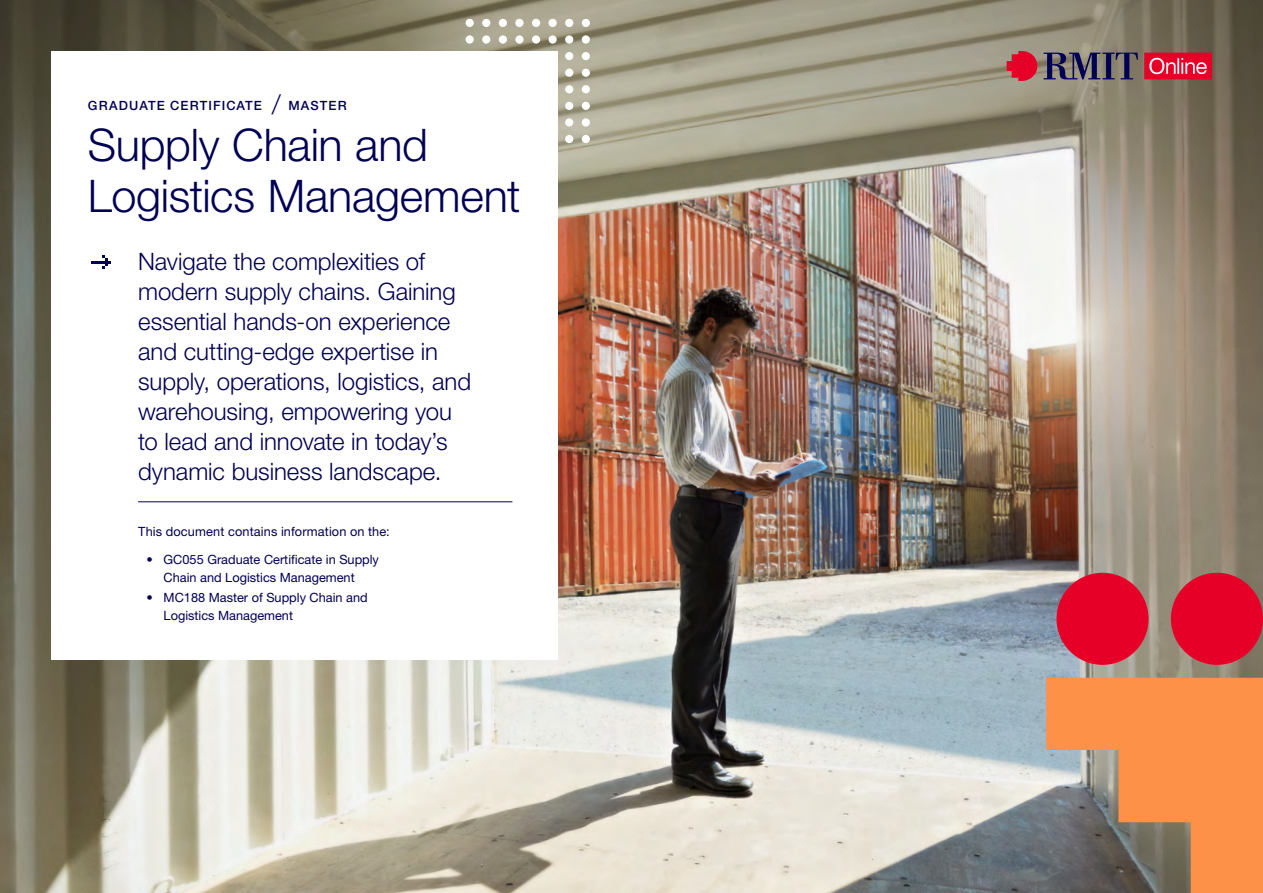
<style>
.page{position:relative;width:1263px;height:893px;background:#fff}
.page>*{position:absolute;margin:0;border:0;box-sizing:border-box;transform-origin:0 0}
.t1{font:300 45px/51px "Helvetica Neue LT Pro";letter-spacing:-.005em;color:#000054}
.t2{font:300 24px/30px "Helvetica Neue LT Pro";letter-spacing:-.005em;color:#000054}
.t3{font:12.75px/18px "Helvetica Neue LT Pro";color:#000054;text-align:center}
.t4{font:500 12.75px "Helvetica Neue LT Std";letter-spacing:.085em;color:#000054}
.s1{font-weight:300;font-size:27px}
</style>
<div class="page">
<img style="left:0;top:0;width:1263px;height:893px">
<svg style="left:1144px;top:53px;width:68px;height:26px;background:#e92a4b"></svg>
<svg style="left:1044px;top:53px;width:94px;height:26px;background:#585368"></svg>
<svg style="left:1007px;top:51px;width:30px;height:30px"></svg>
<div style="left:51px;top:51px;width:507px;height:609px;background:#fff"></div>
<hr style="left:138px;top:501px;width:374px;height:1px;background:#000054">
<hr style="left:91px;top:261px;width:19px;height:3px;background:#000054">
<svg style="left:102px;top:255px;width:5px;height:14px"></svg>
<svg style="left:1046px;top:678px;width:217px;height:215px;background:#cf8755"></svg>
<div style="left:1056px;top:573px;width:92px;height:92px;background:#e60028;border-radius:50%"></div>
<div style="left:1171px;top:573px;width:92px;height:92px;background:#e60028;border-radius:50%"></div>
<div style="left:466px;top:19px;width:8px;height:8px;background:#fff;border-radius:50%"></div>
<div style="left:482px;top:19px;width:8px;height:8px;background:#fff;border-radius:50%"></div>
<div style="left:499px;top:19px;width:8px;height:8px;background:#fff;border-radius:50%"></div>
<div style="left:515px;top:19px;width:9px;height:8px;background:#fff;border-radius:50%"></div>
<div style="left:532px;top:19px;width:8px;height:8px;background:#fff;border-radius:50%"></div>
<div style="left:548px;top:19px;width:9px;height:8px;background:#fff;border-radius:50%"></div>
<div style="left:565px;top:19px;width:8px;height:8px;background:#fff;border-radius:50%"></div>
<div style="left:582px;top:19px;width:8px;height:8px;background:#fff;border-radius:50%"></div>
<div style="left:466px;top:35px;width:8px;height:9px;background:#fff;border-radius:50%"></div>
<div style="left:482px;top:35px;width:8px;height:9px;background:#fff;border-radius:50%"></div>
<div style="left:499px;top:35px;width:8px;height:9px;background:#fff;border-radius:50%"></div>
<div style="left:515px;top:35px;width:9px;height:9px;background:#fff;border-radius:50%"></div>
<div style="left:532px;top:35px;width:8px;height:9px;background:#fff;border-radius:50%"></div>
<div style="left:548px;top:35px;width:9px;height:9px;background:#fff;border-radius:50%"></div>
<div style="left:565px;top:35px;width:8px;height:9px;background:#fff;border-radius:50%"></div>
<div style="left:582px;top:35px;width:8px;height:9px;background:#fff;border-radius:50%"></div>
<div style="left:565px;top:52px;width:8px;height:8px;background:#fff;border-radius:50%"></div>
<div style="left:582px;top:52px;width:8px;height:8px;background:#fff;border-radius:50%"></div>
<div style="left:565px;top:69px;width:8px;height:8px;background:#fff;border-radius:50%"></div>
<div style="left:582px;top:69px;width:8px;height:8px;background:#fff;border-radius:50%"></div>
<div style="left:565px;top:85px;width:8px;height:8px;background:#fff;border-radius:50%"></div>
<div style="left:582px;top:85px;width:8px;height:8px;background:#fff;border-radius:50%"></div>
<div style="left:565px;top:102px;width:8px;height:8px;background:#fff;border-radius:50%"></div>
<div style="left:582px;top:102px;width:8px;height:8px;background:#fff;border-radius:50%"></div>
<div style="left:565px;top:118px;width:8px;height:9px;background:#fff;border-radius:50%"></div>
<div style="left:582px;top:118px;width:8px;height:9px;background:#fff;border-radius:50%"></div>
<div style="left:565px;top:135px;width:8px;height:8px;background:#fff;border-radius:50%"></div>
<div style="left:582px;top:135px;width:8px;height:8px;background:#fff;border-radius:50%"></div>
<p class="t4" style="left:88px;top:98px;width:260px">GRADUATE CERTIFICATE <span class="s1">/</span> MASTER</p>
<h1 class="t1" style="left:88px;top:118px;width:434px">Supply Chain and<br>Logistics Management</h1>
<p class="t2" style="left:138px;top:246px;width:335px">Navigate the complexities of modern supply chains. Gaining essential hands-on experience and cutting-edge expertise in supply, operations, logistics, and warehousing, empowering you to lead and innovate in today’s dynamic business landscape.</p>
<p class="t3" style="left:138px;top:522px;width:253px">This document contains information on the:</p>
<p class="t3" style="left:147px;top:550px;width:234px">• GC055 Graduate Certificate in Supply<br>Chain and Logistics Management</p>
<p class="t3" style="left:164px;top:589px;width:206px;text-align:left;text-indent:-17px">• MC188 Master of Supply Chain and<br>Logistics Management</p>
</div>
